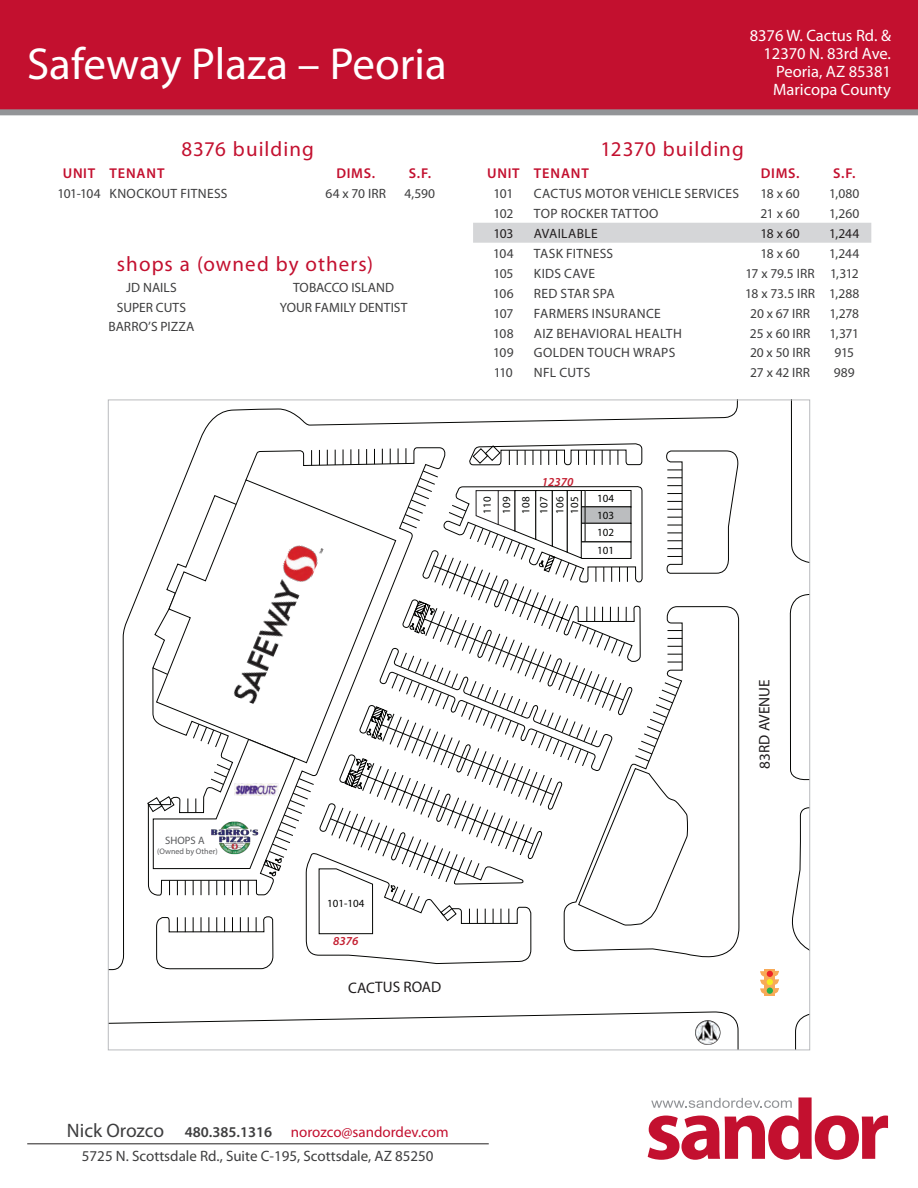
<style>
.page{position:relative;width:918px;height:1188px;background:#fff}
.page>*{position:absolute;margin:0;border:0;box-sizing:border-box;transform-origin:0 0}
.t1{font:45px "Myriad Pro";color:#fff}
.t2{font:21px "Myriad Pro";letter-spacing:.05em;color:#c3102f}
.t3{font:16.5px/18px "Myriad Pro";color:#fff;text-align:right}
.t4{font:15.3px "Myriad Pro";color:#201d1e}
.t5{font:15px/24px "Myriad Pro";color:#3e3e3f;text-align:center}
.t6{font:600 14.25px "Myriad Pro";letter-spacing:.05em;color:#c3102f}
.t7{font:13.5px "Myriad Pro";letter-spacing:.01em;color:#3e3e3f}
.t8{font:13.5px "Myriad Pro";letter-spacing:.015em;color:#231f20}
.t9{font:13.5px "Myriad Pro";letter-spacing:-.03em;color:#3e3e3f}
.t10{font:13.5px "Myriad Pro";letter-spacing:.03em;color:#3e3e3f}
.t11{font:italic 600 12.15px "Myriad Pro";color:#c42032}
.t12{font:10.95px/18.9px "Myriad Pro";color:#040503;text-align:justify}
.t13{font:10.8px "Myriad Pro";color:#58595b}
.t14{font:8.1px "Myriad Pro";color:#58595b}
.s1{font-size:19.5px}
.s2{font-weight:600}
.s3{color:#c3102f}
</style>
<div class="page">
<svg style="left:648px;top:1097px;width:240px;height:63px"></svg>
<div style="left:0;top:0;width:918px;height:110px;background:#c3102f"></div>
<div style="left:0;top:109px;width:918px;height:6px;background:#939598"></div>
<hr style="left:27px;top:1143px;width:462px;height:1px;background:#231f20">
<svg style="left:110px;top:402px;width:628px;height:568px"></svg>
<svg style="left:110px;top:1012px;width:628px;height:36px"></svg>
<svg style="left:791px;top:807px;width:17px;height:143px"></svg>
<svg style="left:789px;top:594px;width:19px;height:186px"></svg>
<svg style="left:791px;top:402px;width:17px;height:161px"></svg>
<svg style="left:795px;top:1014px;width:13px;height:34px"></svg>
<svg style="left:306px;top:444px;width:434px;height:520px"></svg>
<hr style="left:585px;top:491px;width:1px;height:51px;background:#040503">
<img style="left:229px;top:537px;width:95px;height:169px">
<img style="left:234px;top:784px;width:44px;height:12px">
<img style="left:208px;top:819px;width:52px;height:38px">
<img style="left:693px;top:1017px;width:29px;height:30px">
<div style="left:765px;top:969px;width:10px;height:27px;background:#f8aa57"></div>
<svg style="left:760px;top:971px;width:19px;height:23px"></svg>
<div style="left:473px;top:223px;width:398px;height:20px;background:#d5d6d8"></div>
<h1 class="t1" style="left:27px;top:36px;width:421px">Safeway Plaza – Peoria</h1>
<h2 class="t2" style="left:182px;top:136px;width:134px">8376 building</h2>
<p class="t6" style="left:63px;top:164px;width:103px">UNIT TENANT</p>
<p class="t6" style="left:336px;top:164px;width:40px">DIMS.</p>
<p class="t6" style="left:409px;top:164px;width:24px">S.F.</p>
<p class="t7" style="left:57px;top:185px;width:172px">101-104 KNOCKOUT FITNESS</p>
<p class="t7" style="left:326px;top:185px;width:62px">64 x 70 IRR</p>
<p class="t7" style="left:405px;top:185px;width:32px">4,590</p>
<h2 class="t2" style="left:117px;top:251px;width:258px">shops a (owned by others)</h2>
<p class="t7" style="left:126px;top:279px;width:52px">JD NAILS</p>
<p class="t7" style="left:293px;top:279px;width:103px">TOBACCO ISLAND</p>
<p class="t7" style="left:117px;top:299px;width:71px">SUPER CUTS</p>
<p class="t7" style="left:280px;top:299px;width:129px">YOUR FAMILY DENTIST</p>
<p class="t7" style="left:109px;top:318px;width:87px">BARRO’S PIZZA</p>
<p class="t3" style="left:750px;top:27px;width:143px">8376 W. Cactus Rd. &amp;<br>12370 N. 83rd Ave.<br>Peoria, AZ 85381<br>Maricopa County</p>
<h2 class="t2" style="left:601px;top:136px;width:145px">12370 building</h2>
<p class="t6" style="left:487px;top:164px;width:103px">UNIT TENANT</p>
<p class="t6" style="left:761px;top:164px;width:40px">DIMS.</p>
<p class="t6" style="left:833px;top:164px;width:24px">S.F.</p>
<p class="t7" style="left:494px;top:185px;width:21px">101</p>
<p class="t7" style="left:534px;top:185px;width:207px">CACTUS MOTOR VEHICLE SERVICES</p>
<p class="t7" style="left:761px;top:185px;width:41px">18 x 60</p>
<p class="t7" style="left:829px;top:185px;width:32px">1,080</p>
<p class="t7" style="left:493px;top:205px;width:21px">102</p>
<p class="t7" style="left:534px;top:205px;width:126px">TOP ROCKER TATTOO</p>
<p class="t7" style="left:761px;top:205px;width:41px">21 x 60</p>
<p class="t7" style="left:829px;top:205px;width:32px">1,260</p>
<p class="t8" style="left:493px;top:225px;width:22px">103</p>
<p class="t8" style="left:534px;top:225px;width:65px">AVAILABLE</p>
<p class="t8" style="left:761px;top:225px;width:41px">18 x 60</p>
<p class="t8" style="left:829px;top:225px;width:32px">1,244</p>
<p class="t7" style="left:493px;top:245px;width:22px">104</p>
<p class="t7" style="left:534px;top:245px;width:81px">TASK FITNESS</p>
<p class="t7" style="left:761px;top:245px;width:41px">18 x 60</p>
<p class="t7" style="left:829px;top:245px;width:32px">1,244</p>
<p class="t7" style="left:493px;top:265px;width:22px">105</p>
<p class="t10" style="left:534px;top:265px;width:63px">KIDS CAVE</p>
<p class="t9" style="left:746px;top:265px;width:114px">17 x 79.5 IRR 1,312</p>
<p class="t7" style="left:493px;top:285px;width:22px">106</p>
<p class="t7" style="left:534px;top:285px;width:82px">RED STAR SPA</p>
<p class="t7" style="left:745px;top:285px;width:116px">18 x 73.5 IRR 1,288</p>
<p class="t7" style="left:493px;top:305px;width:21px">107</p>
<p class="t7" style="left:534px;top:305px;width:128px">FARMERS INSURANCE</p>
<p class="t7" style="left:750px;top:305px;width:62px">20 x 67 IRR</p>
<p class="t7" style="left:830px;top:305px;width:31px">1,278</p>
<p class="t7" style="left:493px;top:325px;width:22px">108</p>
<p class="t7" style="left:534px;top:325px;width:149px">AIZ BEHAVIORAL HEALTH</p>
<p class="t7" style="left:750px;top:325px;width:62px">25 x 60 IRR</p>
<p class="t7" style="left:830px;top:325px;width:31px">1,371</p>
<p class="t7" style="left:493px;top:345px;width:22px">109</p>
<p class="t7" style="left:534px;top:345px;width:143px">GOLDEN TOUCH WRAPS</p>
<p class="t7" style="left:750px;top:345px;width:62px">20 x 50 IRR</p>
<p class="t7" style="left:835px;top:345px;width:21px">915</p>
<p class="t7" style="left:494px;top:365px;width:20px">110</p>
<p class="t7" style="left:534px;top:365px;width:58px">NFL CUTS</p>
<p class="t7" style="left:750px;top:365px;width:61px">27 x 42 IRR</p>
<p class="t7" style="left:834px;top:365px;width:22px">989</p>
<p class="t11" style="left:542px;top:474px;width:33px">12370</p>
<p class="t12" style="left:478px;top:514px;width:18px;rotate:-90deg">110<br>109<br>108<br>107</p>
<p class="t12" style="left:552px;top:514px;width:18px;line-height:14.7px;rotate:-90deg">106<br>105</p>
<p class="t12" style="left:597px;top:489px;width:18px">104</p>
<p class="t12" style="left:597px;top:523px;width:18px">102</p>
<p class="t12" style="left:597px;top:505px;width:18px">103</p>
<p class="t12" style="left:597px;top:540px;width:18px">101</p>
<p class="t13" style="left:165px;top:834px;width:41px">SHOPS A</p>
<p class="t14" style="left:157px;top:846px;width:62px">(Owned by Other)</p>
<p class="t12" style="left:327px;top:894px;width:39px">101-104</p>
<p class="t11" style="left:333px;top:933px;width:27px">8376</p>
<p class="t4" style="left:348px;top:978px;width:95px">CACTUS ROAD</p>
<p class="t4" style="left:755px;top:769px;width:91px;rotate:-90deg">83RD AVENUE</p>
<p class="t5" style="left:67px;top:1120px;width:383px"><span class="s1">Nick Orozco</span> <span class="s2">480.385.1316</span> <span class="s3">norozco@sandordev.com<br></span>5725 N. Scottsdale Rd., Suite C-195, Scottsdale, AZ 85250</p>
</div>
